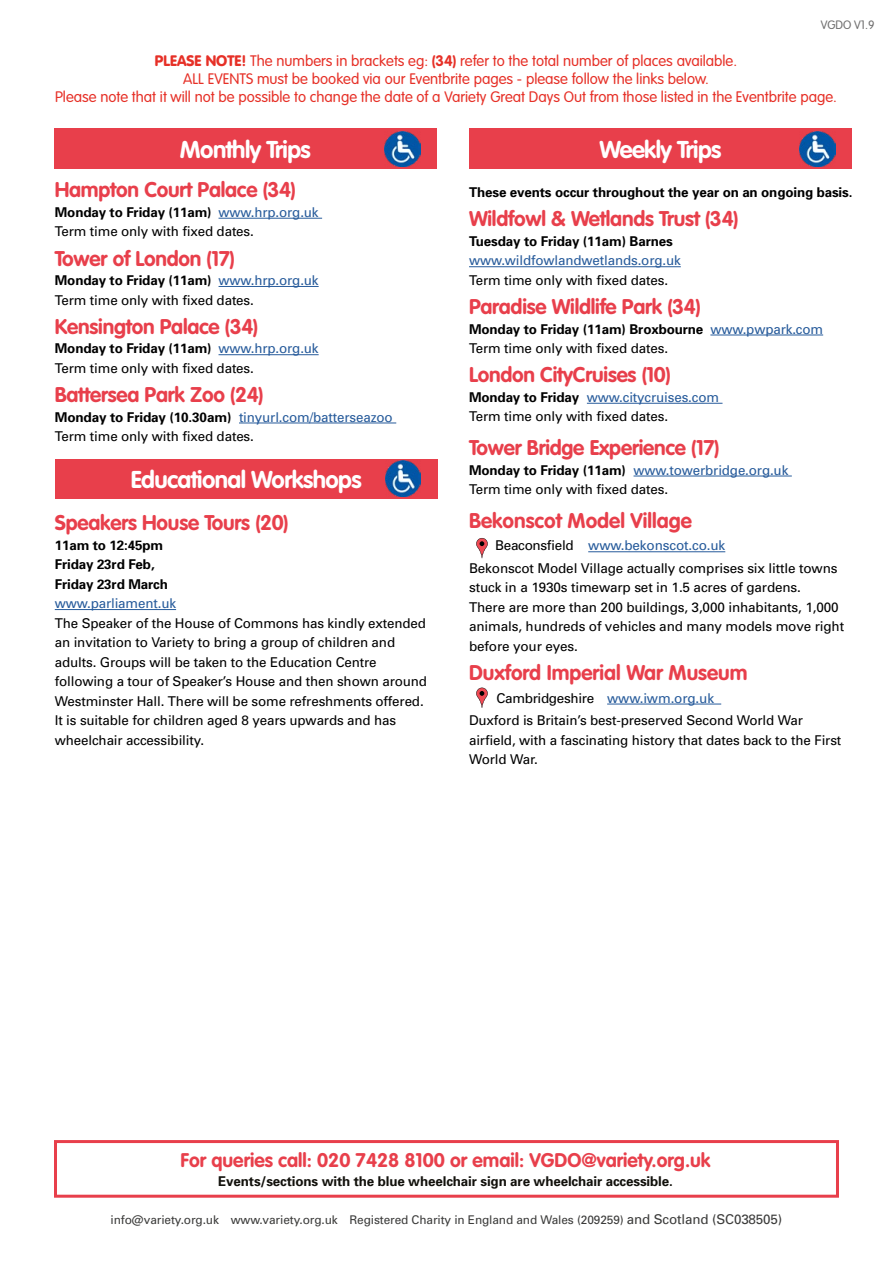
<style>
.page{position:relative;width:893px;height:1263px;background:#fff}
.page>*{position:absolute;margin:0;border:0;box-sizing:border-box;transform-origin:0 0}
.t1{font:700 24px "VAG Rounded";letter-spacing:-.025em;color:#fff}
.t2{font:700 21px "VAG Rounded";letter-spacing:-.01em;color:#e83f4b}
.t3{font:700 19.5px "VAG Rounded";color:#e83f4b}
.t4{font:300 15px/18px "VAG Rounded";color:#e63027;text-align:center}
.t5{font:13.5px/19.5px "Univers";letter-spacing:-.01em;color:#000}
.t6{font:700 13.5px/19.5px "Univers";letter-spacing:-.01em;color:#000}
.t7{font:700 13.5px "Univers";letter-spacing:-.01em;color:#12110c}
.t8{font:13.5px "Univers";letter-spacing:-.01em;color:#275b9b}
.t9{font:12px "Univers";letter-spacing:-.01em;color:#3c3c3b}
.t10{font:300 12px "VAG Rounded";color:#706f6f}
.s1{font-weight:900}
.s2{font-weight:700}
.s3{color:#275b9b}
.s4{font-weight:400;color:#275b9b}
.s5{font-weight:400}
.s6{font-size:13.5px}
</style>
<div class="page">
<hr style="left:55px;top:609px;width:121px;height:1px;background:#275b9b">
<div style="left:55px;top:459px;width:383px;height:39px;background:#e83f4b"></div>
<img style="left:385px;top:461px;width:36px;height:35px">
<div style="left:54px;top:128px;width:383px;height:41px;background:#e83f4b"></div>
<img style="left:385px;top:131px;width:35px;height:36px">
<div style="left:54px;top:1140px;width:785px;height:58px;border:3px solid #e83f4b"></div>
<hr style="left:219px;top:218px;width:103px;height:1px;background:#275b9b">
<hr style="left:219px;top:286px;width:100px;height:1px;background:#275b9b">
<hr style="left:219px;top:354px;width:100px;height:1px;background:#275b9b">
<hr style="left:239px;top:423px;width:157px;height:1px;background:#275b9b">
<svg style="left:476px;top:538px;width:12px;height:20px"></svg>
<svg style="left:476px;top:688px;width:12px;height:20px"></svg>
<hr style="left:469px;top:266px;width:212px;height:1px;background:#275b9b">
<hr style="left:710px;top:335px;width:113px;height:1px;background:#275b9b">
<hr style="left:587px;top:403px;width:135px;height:1px;background:#275b9b">
<hr style="left:633px;top:476px;width:159px;height:1px;background:#275b9b">
<hr style="left:588px;top:551px;width:137px;height:1px;background:#275b9b">
<hr style="left:607px;top:704px;width:114px;height:1px;background:#275b9b">
<div style="left:469px;top:128px;width:383px;height:41px;background:#e83f4b"></div>
<img style="left:800px;top:131px;width:35px;height:36px">
<p class="t10" style="left:821px;top:17px;width:55px">VGDO V1.9</p>
<p class="t4" style="left:55px;top:51px;width:783px"><span class="s1">PLEASE NOTE</span><span class="s2">!</span> The numbers in brackets eg: <span class="s2">(34)</span> refer to the total number of places available.<br>ALL EVENTS must be booked via our Eventbrite pages - please follow the links below.<br>Please note that it will not be possible to change the date of a Variety Great Days Out from those listed in the Eventbrite page.</p>
<h1 class="t1" style="left:180px;top:135px;width:132px">Monthly Trips</h1>
<h2 class="t2" style="left:55px;top:178px;width:243px">Hampton Court Palace (34)</h2>
<p class="t5" style="left:55px;top:202px;width:265px"><span class="s2">Monday to Friday (11am)</span> <span class="s3">www.hrp.org.uk<br></span>Term time only with fixed dates.</p>
<h2 class="t2" style="left:55px;top:246px;width:182px">Tower of London (17)</h2>
<p class="t5" style="left:55px;top:270px;width:265px"><span class="s2">Monday to Friday (11am)</span> <span class="s3">www.hrp.org.uk<br></span>Term time only with fixed dates.</p>
<h2 class="t2" style="left:55px;top:314px;width:205px">Kensington Palace (34)</h2>
<p class="t5" style="left:55px;top:339px;width:265px"><span class="s2">Monday to Friday (11am)</span> <span class="s3">www.hrp.org.uk<br></span>Term time only with fixed dates.</p>
<h2 class="t2" style="left:55px;top:382px;width:210px">Battersea Park Zoo (24)</h2>
<p class="t5" style="left:55px;top:407px;width:339px"><span class="s2">Monday to Friday (10.30am)</span> <span class="s3">tinyurl.com/batterseazoo<br></span>Term time only with fixed dates.</p>
<h1 class="t1" style="left:131px;top:465px;width:232px">Educational Workshops</h1>
<h2 class="t2" style="left:55px;top:510px;width:235px">Speakers House Tours (20)</h2>
<p class="t6" style="left:55px;top:535px;width:115px">11am to 12:45pm<br>Friday 23rd Feb,<br>Friday 23rd March</p>
<p class="t8" style="left:55px;top:595px;width:123px">www.parliament.uk</p>
<p class="t5" style="left:55px;top:613px;width:374px">The Speaker of the House of Commons has kindly extended an invitation to Variety to bring a group of children and adults. Groups will be taken to the Education Centre following a tour of Speaker’s House and then shown around Westminster Hall. There will be some refreshments offered.<br>It is suitable for children aged 8 years upwards and has wheelchair accessibility.</p>
<h1 class="t1" style="left:599px;top:135px;width:124px">Weekly Trips</h1>
<p class="t6" style="left:469px;top:182px;width:385px">These events occur throughout the year on an ongoing basis.</p>
<h2 class="t2" style="left:469px;top:207px;width:271px">Wildfowl &amp; Wetlands Trust (34)</h2>
<p class="t6" style="left:469px;top:231px;width:205px">Tuesday to Friday (11am) Barnes</p>
<p class="t8" style="left:469px;top:252px;width:213px">www.wildfowlandwetlands.org.uk</p>
<p class="t5" style="left:469px;top:270px;width:201px">Term time only with fixed dates.</p>
<h2 class="t2" style="left:469px;top:294px;width:233px">Paradise Wildlife Park (34)</h2>
<p class="t6" style="left:469px;top:319px;width:356px">Monday to Friday (11am) Broxbourne <span class="s4">www.pwpark.com<br></span><span class="s5">Term time only with fixed dates.</span></p>
<h2 class="t2" style="left:469px;top:363px;width:203px">London CityCruises (10)</h2>
<p class="t5" style="left:469px;top:387px;width:252px"><span class="s2">Monday to Friday</span> <span class="s3">www.citycruises.com<br></span>Term time only with fixed dates.</p>
<h2 class="t2" style="left:469px;top:435px;width:252px">Tower Bridge Experience (17)</h2>
<p class="t5" style="left:469px;top:460px;width:321px"><span class="s2">Monday to Friday (11am)</span> <span class="s3">www.towerbridge.org.uk<br></span>Term time only with fixed dates.</p>
<h2 class="t2" style="left:469px;top:508px;width:224px">Bekonscot Model Village</h2>
<p class="t5" style="left:469px;top:534px;width:370px;line-height:22.5px;text-indent:26px">Beaconsfield <span class="s3">www.bekonscot.co.uk<br></span>Bekonscot Model Village actually comprises six little towns</p>
<p class="t5" style="left:469px;top:578px;width:377px">stuck in a 1930s timewarp set in 1.5 acres of gardens.<br>There are more than 200 buildings, 3,000 inhabitants, 1,000 animals, hundreds of vehicles and many models move right before your eyes.</p>
<h2 class="t2" style="left:469px;top:660px;width:280px">Duxford Imperial War Museum</h2>
<p class="t5" style="left:469px;top:686px;width:336px;line-height:22.5px;text-indent:28px">Cambridgeshire <span class="s3">www.iwm.org.uk<br></span>Duxford is Britain’s best-preserved Second World War</p>
<p class="t5" style="left:469px;top:730px;width:374px">airfield, with a fascinating history that dates back to the First<br>World War.</p>
<h3 class="t3" style="left:180px;top:1149px;width:532px">For queries call: 020 7428 8100 or email: VGDO@variety.org.uk</h3>
<p class="t7" style="left:218px;top:1172px;width:456px">Events/sections with the blue wheelchair sign are wheelchair accessible.</p>
<p class="t9" style="left:111px;top:1212px;width:673px">info@variety.org.uk www.variety.org.uk Registered Charity in England and Wales (209259) <span class="s6">and Scotland (SC038505)</span></p>
</div>
